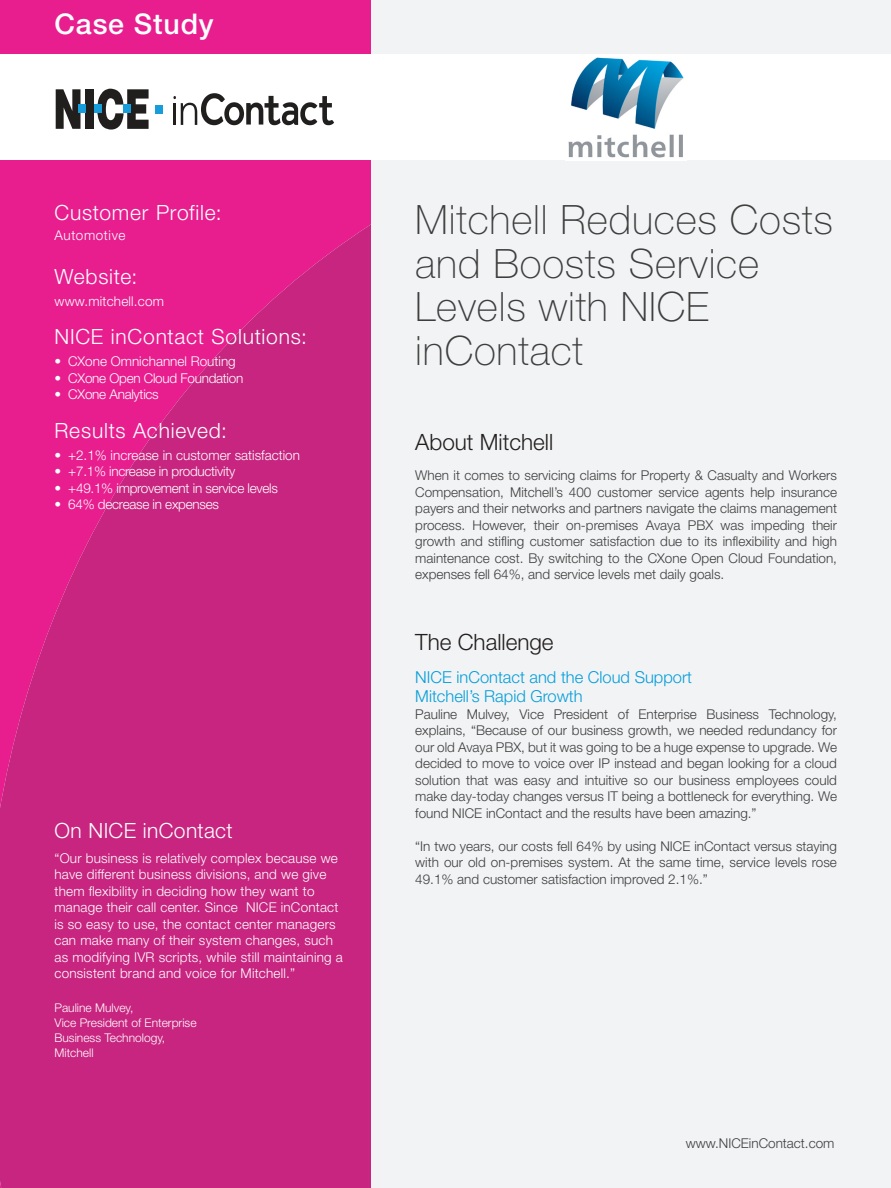
<style>
.page{position:relative;width:891px;height:1188px;background:#fff}
.page>*{position:absolute;margin:0;border:0;box-sizing:border-box;transform-origin:0 0}
.H1_Title_27_27{font:100 40.5px/43.5px "Helvetica Neue LT Std";letter-spacing:.02em;color:#3e3e3f}
.text_19_19__white{font:500 28.5px "Helvetica Neue LT Std";letter-spacing:.03em;color:#fff}
.H2_TITLE_15_9{font:300 22.5px "Helvetica Neue LT Std";color:#231f20}
.H3_title_14_16_white{font:300 21px "Helvetica Neue LT Std";letter-spacing:.035em;color:#fff}
.H3_title_14_16_white-2{font:300 21px "Helvetica Neue LT Std";letter-spacing:.015em;color:#fff}
.Body_Text_9_11__grey{font:300 16.5px "Helvetica Neue LT Std";color:#069edb}
.Body_Text_9_11__grey-2{font:300 13.5px/16.5px "Helvetica Neue LT Std";color:#3e3e3f;text-align:justify}
.Body_Text_white_9_11{font:300 13.5px/16.5px "Helvetica Neue LT Std";letter-spacing:.015em;color:#fff}
.Body_Text_white_9_11-2{font:300 13.5px "Helvetica Neue LT Std";letter-spacing:-.02em;color:#fff}
.Body_Text_9_11_white{font:300 13.5px "Helvetica Neue LT Std";color:#3e3e3f}
.H3_title_14_16_white-3{font:300 13.5px "Helvetica Neue LT Std";letter-spacing:.045em;color:#fff}
.Body_text_Blue_8{font:300 12px "Helvetica Neue LT Std";color:#fff}
.s1{font-weight:400}
</style>
<div class="page">
<div style="left:0;top:160px;width:891px;height:1028px;background:#f2f3f4"></div>
<div style="left:0;top:0;width:891px;height:54px;background:#f2f3f4"></div>
<div style="left:0;top:0;width:370px;height:54px;background:#e81e8f"></div>
<div style="left:0;top:160px;width:370px;height:64px;background:#e81e8f"></div>
<svg style="left:0;top:224px;width:370px;height:964px;background:#cd2383"></svg>
<svg style="left:97px;top:89px;width:52px;height:41px"></svg>
<div style="left:85px;top:89px;width:9px;height:40px;background:#211e1e"></div>
<svg style="left:56px;top:89px;width:25px;height:40px"></svg>
<div style="left:124px;top:105px;width:7px;height:8px;background:#179dd9"></div>
<div style="left:94px;top:105px;width:8px;height:8px;background:#179dd9"></div>
<div style="left:78px;top:105px;width:7px;height:8px;background:#179dd9"></div>
<div style="left:156px;top:105px;width:7px;height:9px;background:#179dd9"></div>
<svg style="left:173px;top:93px;width:161px;height:32px"></svg>
<img style="left:568px;top:57px;width:116px;height:101px">
<p class="text_19_19__white" style="left:55px;top:7px;width:161px">Case Study</p>
<p class="H3_title_14_16_white" style="left:55px;top:200px;width:169px">Customer Profile:</p>
<p class="H3_title_14_16_white-3" style="left:55px;top:227px;width:72px">Automotive</p>
<p class="H3_title_14_16_white" style="left:55px;top:263px;width:84px">Website:</p>
<p class="Body_Text_white_9_11" style="left:55px;top:292px;width:111px">www.mitchell.com</p>
<p class="H3_title_14_16_white" style="left:55px;top:324px;width:254px">NICE inContact Solutions:</p>
<p class="Body_Text_white_9_11" style="left:55px;top:353px;width:183px"><span class="s1">•</span> CXone Omnichannel Routing</p>
<p class="Body_Text_white_9_11-2" style="left:55px;top:370px;width:190px"><span class="s1">•</span> CXone Open Cloud Foundation</p>
<p class="Body_Text_white_9_11-2" style="left:55px;top:386px;width:106px"><span class="s1">•</span> CXone Analytics</p>
<p class="H3_title_14_16_white" style="left:55px;top:418px;width:174px">Results Achieved:</p>
<p class="Body_Text_white_9_11" style="left:55px;top:447px;width:247px"><span class="s1">•</span> +2.1% increase in customer satisfaction</p>
<p class="Body_Text_white_9_11-2" style="left:55px;top:463px;width:182px"><span class="s1">•</span> +7.1% increase in productivity</p>
<p class="Body_Text_white_9_11-2" style="left:55px;top:480px;width:225px"><span class="s1">•</span> +49.1% improvement in service levels</p>
<p class="Body_Text_white_9_11-2" style="left:55px;top:496px;width:166px"><span class="s1">•</span> 64% decrease in expenses</p>
<p class="H3_title_14_16_white-2" style="left:55px;top:818px;width:180px">On NICE inContact</p>
<p class="Body_Text_white_9_11" style="left:55px;top:850px;width:290px">“Our business is relatively complex because we have different business divisions, and we give them flexibility in deciding how they want to manage their call center. Since NICE inContact is so easy to use, the contact center managers can make many of their system changes, such as modifying IVR scripts, while still maintaining a consistent brand and voice for Mitchell.”</p>
<p class="Body_text_Blue_8" style="left:55px;top:1000px;width:80px">Pauline Mulvey,</p>
<p class="Body_text_Blue_8" style="left:55px;top:1015px;width:144px">Vice President of Enterprise</p>
<p class="Body_text_Blue_8" style="left:55px;top:1030px;width:112px">Business Technology,</p>
<p class="Body_text_Blue_8" style="left:55px;top:1045px;width:41px">Mitchell</p>
<p class="H1_Title_27_27" style="left:415px;top:198px;width:419px">Mitchell Reduces Costs and Boosts Service<br>Levels with NICE inContact</p>
<p class="H2_TITLE_15_9" style="left:415px;top:428px;width:139px">About Mitchell</p>
<p class="Body_Text_9_11__grey-2" style="left:415px;top:467px;width:423px">When it comes to servicing claims for Property &amp; Casualty and Workers Compensation, Mitchell’s 400 customer service agents help insurance payers and their networks and partners navigate the claims management process. However, their on-premises Avaya PBX was impeding their growth and stifling customer satisfaction due to its inflexibility and high maintenance cost. By switching to the CXone Open Cloud Foundation, expenses fell 64%, and service levels met daily goals.</p>
<p class="H2_TITLE_15_9" style="left:415px;top:628px;width:140px">The Challenge</p>
<p class="Body_Text_9_11__grey" style="left:415px;top:667px;width:278px">NICE inContact and the Cloud Support</p>
<p class="Body_Text_9_11__grey" style="left:415px;top:686px;width:169px">Mitchell’s Rapid Growth</p>
<p class="Body_Text_9_11__grey-2" style="left:415px;top:705px;width:423px">Pauline Mulvey, Vice President of Enterprise Business Technology, explains, “Because of our business growth, we needed redundancy for our old Avaya PBX, but it was going to be a huge expense to upgrade. We decided to move to voice over IP instead and began looking for a cloud solution that was easy and intuitive so our business employees could make day-today changes versus IT being a bottleneck for everything. We found NICE inContact and the results have been amazing.”</p>
<p class="Body_Text_9_11__grey-2" style="left:415px;top:837px;width:423px">“In two years, our costs fell 64% by using NICE inContact versus staying with our old on-premises system. At the same time, service levels rose 49.1% and customer satisfaction improved 2.1%.”</p>
<p class="Body_Text_9_11_white" style="left:686px;top:1135px;width:150px">www.NICEinContact.com</p>
</div>
